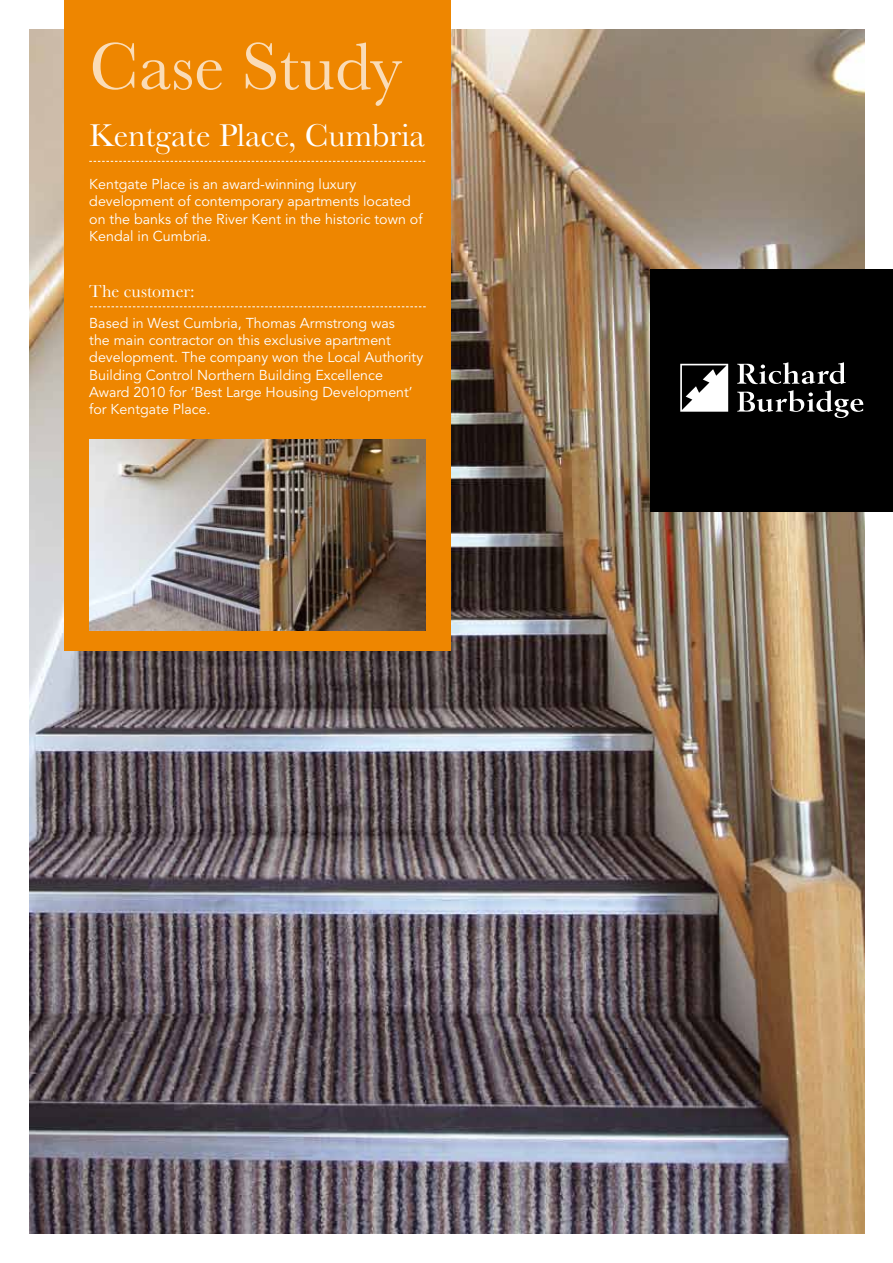
<style>
.page{position:relative;width:893px;height:1263px;background:#fff}
.page>*{position:absolute;margin:0;border:0;box-sizing:border-box;transform-origin:0 0}
.t1{font:69px "Baskerville";color:#fadcb7}
.t2{font:33px "Baskerville";color:#fff}
.t3{font:18px "Baskerville";color:#fff}
.t4{font:14.25px/17.2px "Avenir";color:#fff}
</style>
<div class="page">
<img style="left:30px;top:30px;width:834px;height:1203px">
<div style="left:64px;top:0;width:387px;height:651px;background:#ee8600"></div>
<img style="left:89px;top:439px;width:336px;height:192px">
<svg style="left:90px;top:306px;width:336px;height:1px"></svg>
<svg style="left:89px;top:161px;width:336px;height:1px"></svg>
<div style="left:651px;top:269px;width:242px;height:242px;background:#000"></div>
<svg style="left:737px;top:362px;width:126px;height:56px"></svg>
<svg style="left:680px;top:364px;width:48px;height:48px"></svg>
<h1 class="t1" style="left:89px;top:26px;width:314px">Case Study</h1>
<h2 class="t2" style="left:89px;top:116px;width:337px">Kentgate Place, Cumbria</h2>
<p class="t4" style="left:89px;top:176px;width:335px">Kentgate Place is an award-winning luxury development of contemporary apartments located on the banks of the River Kent in the historic town of Kendal in Cumbria.</p>
<p class="t3" style="left:89px;top:281px;width:107px">The customer:</p>
<p class="t4" style="left:89px;top:315px;width:335px">Based in West Cumbria, Thomas Armstrong was<br>the main contractor on this exclusive apartment development. The company won the Local Authority Building Control Northern Building Excellence Award 2010 for ‘Best Large Housing Development’ for Kentgate Place.</p>
</div>
